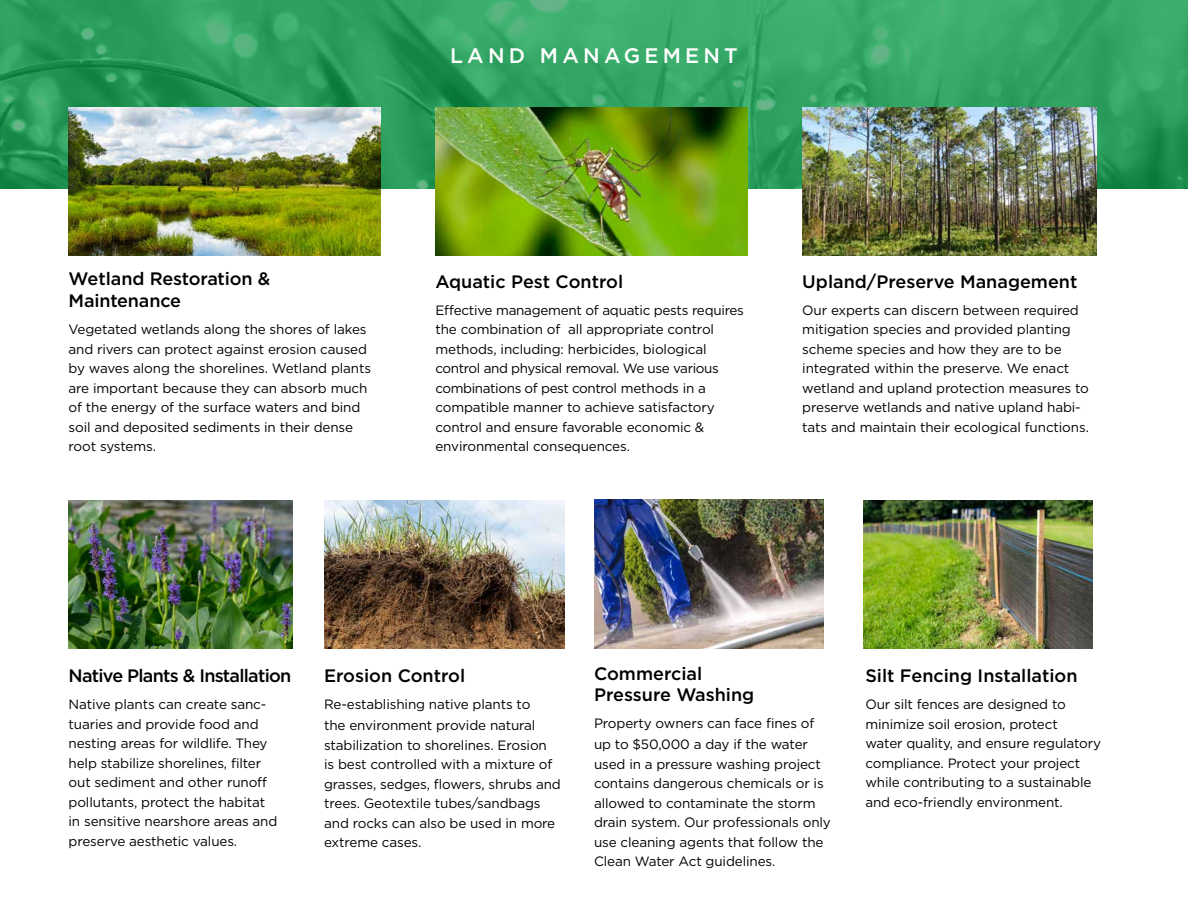
<style>
.page{position:relative;width:1188px;height:918px;background:#fff}
.page>*{position:absolute;margin:0;border:0;box-sizing:border-box;transform-origin:0 0}
.t1{font:500 21px "Gotham";letter-spacing:.2em;color:#fff}
.t2{font:500 18px/21.6px "Gotham";color:#000}
.t3{font:500 18px "Gotham";letter-spacing:-.04em;color:#000}
.t4{font:13.5px/19.5px "Gotham";letter-spacing:-.01em;color:#000}
</style>
<div class="page">
<img style="left:0;top:0;width:1188px;height:189px">
<img style="left:802px;top:108px;width:295px;height:148px">
<img style="left:69px;top:108px;width:312px;height:148px">
<img style="left:69px;top:500px;width:223px;height:148px">
<img style="left:435px;top:108px;width:313px;height:148px">
<img style="left:863px;top:500px;width:230px;height:148px">
<img style="left:324px;top:500px;width:240px;height:148px">
<img style="left:594px;top:500px;width:229px;height:149px">
<h1 class="t1" style="left:450px;top:42px;width:289px">LAND MANAGEMENT</h1>
<h2 class="t2" style="left:69px;top:268px;width:203px">Wetland Restoration &amp;<br>Maintenance</h2>
<p class="t4" style="left:69px;top:319px;width:304px">Vegetated wetlands along the shores of lakes and rivers can protect against erosion caused by waves along the shorelines. Wetland plants are important because they can absorb much of the energy of the surface waters and bind soil and deposited sediments in their dense root systems.</p>
<h2 class="t2" style="left:435px;top:270px;width:189px">Aquatic Pest Control</h2>
<p class="t4" style="left:435px;top:300px;width:310px">Effective management of aquatic pests requires the combination of all appropriate control methods, including: herbicides, biological control and physical removal. We use various combinations of pest control methods in a compatible manner to achieve satisfactory control and ensure favorable economic &amp; environmental consequences.</p>
<h2 class="t2" style="left:802px;top:270px;width:277px">Upland/Preserve Management</h2>
<p class="t4" style="left:802px;top:300px;width:288px">Our experts can discern between required mitigation species and provided planting scheme species and how they are to be integrated within the preserve. We enact wetland and upland protection measures to preserve wetlands and native upland habi&shy;tats and maintain their ecological functions.</p>
<h2 class="t3" style="left:69px;top:664px;width:224px">Native Plants &amp; Installation</h2>
<p class="t4" style="left:69px;top:694px;width:210px">Native plants can create sanc&shy;tuaries and provide food and nesting areas for wildlife. They help stabilize shorelines, filter out sediment and other runoff pollutants, protect the habitat in sensitive nearshore areas and preserve aesthetic values.</p>
<h2 class="t2" style="left:324px;top:665px;width:143px">Erosion Control</h2>
<p class="t4" style="left:324px;top:694px;width:213px;line-height:21px">Re-establishing native plants to the environment provide natural</p>
<p class="t4" style="left:324px;top:735px;width:238px">stabilization to shorelines. Erosion<br>is best controlled with a mixture of grasses, sedges, flowers, shrubs and trees. Geotextile tubes/sandbags and rocks can also be used in more extreme cases.</p>
<h2 class="t2" style="left:594px;top:662px;width:162px">Commercial<br>Pressure Washing</h2>
<p class="t4" style="left:594px;top:713px;width:222px;line-height:21px">Property owners can face fines of up to $50,000 a day if the water</p>
<p class="t4" style="left:594px;top:754px;width:238px">used in a pressure washing project contains dangerous chemicals or is allowed to contaminate the storm drain system. Our professionals only use cleaning agents that follow the Clean Water Act guidelines.</p>
<h2 class="t2" style="left:865px;top:665px;width:214px">Silt Fencing Installation</h2>
<p class="t4" style="left:865px;top:694px;width:237px">Our silt fences are designed to minimize soil erosion, protect<br>water quality, and ensure regulatory compliance. Protect your project while contributing to a sustainable and eco-friendly environment.</p>
</div>
